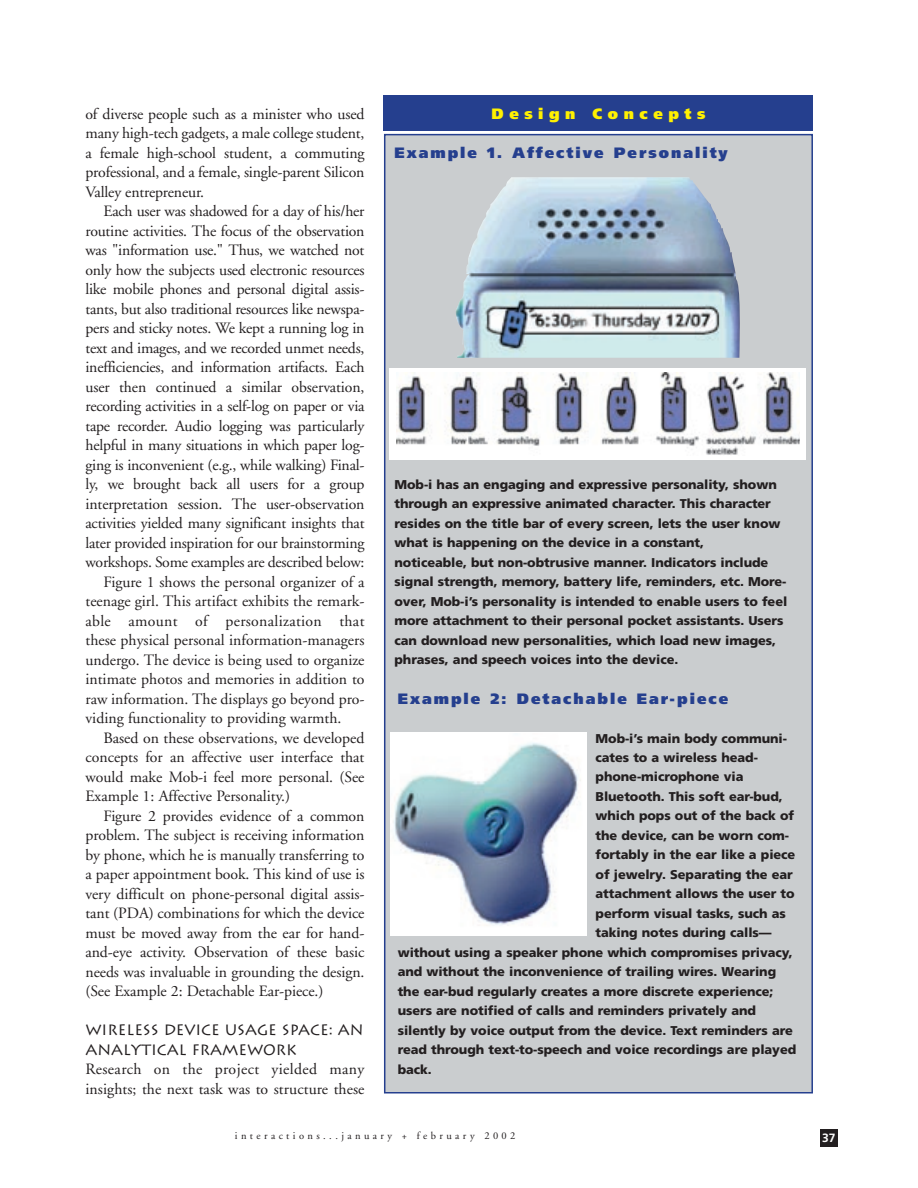
<style>
.page{position:relative;width:918px;height:1188px;background:#fff}
.page>*{position:absolute;margin:0;border:0;box-sizing:border-box;transform-origin:0 0}
.t1{font:15.75px/19.5px "Adobe Garamond";letter-spacing:-.005em;color:#231f20;text-align:justify}
.t2{font:15.75px "Adobe Garamond";letter-spacing:.02em;color:#231f20}
.t3{font:900 15px "Frutiger";letter-spacing:.135em;color:#253f8e}
.t4{font:15px/19.5px "Lithos";color:#231f20}
.t5{font:900 15px "Frutiger";letter-spacing:.37em;color:#fff101}
.t6{font:900 12.75px/19.5px "Frutiger";letter-spacing:-.005em;color:#231f20}
.t7{font:700 12px "Frutiger";color:#fff}
.t8{font:10.5px "Adobe Garamond";letter-spacing:.325em;color:#231f20}
</style>
<div class="page">
<div style="left:820px;top:1130px;width:18px;height:18px;background:#231f20"></div>
<div style="left:384px;top:95px;width:429px;height:36px;background:#253f8e"></div>
<div style="left:385px;top:135px;width:427px;height:958px;background:#cacdcf"></div>
<div style="left:384px;top:134px;width:429px;height:960px;border:2px solid #253f8e"></div>
<img style="left:456px;top:177px;width:284px;height:181px">
<div style="left:389px;top:368px;width:417px;height:91px;background:#fff"></div>
<img style="left:397px;top:372px;width:402px;height:83px">
<div style="left:390px;top:733px;width:197px;height:203px;background:#fff"></div>
<img style="left:393px;top:742px;width:188px;height:184px">
<p class="t1" style="left:86px;top:105px;width:281px">of diverse people such as a minister who used many high-tech gadgets, a male college student, a female high-school student, a commuting professional, and a female, single-parent Silicon Valley entrepreneur.</p>
<p class="t1" style="left:104px;top:203px;width:262px">Each user was shadowed for a day of his/her</p>
<p class="t1" style="left:86px;top:222px;width:281px">routine activities. The focus of the observation</p>
<p class="t1" style="left:86px;top:242px;width:280px">was "information use." Thus, we watched not</p>
<p class="t1" style="left:86px;top:261px;width:280px">only how the subjects used electronic resources</p>
<p class="t1" style="left:86px;top:281px;width:281px">like mobile phones and personal digital assis-</p>
<p class="t1" style="left:86px;top:300px;width:281px">tants, but also traditional resources like newspa-</p>
<p class="t1" style="left:86px;top:320px;width:280px">pers and sticky notes. We kept a running log in</p>
<p class="t1" style="left:86px;top:339px;width:280px">text and images, and we recorded unmet needs,</p>
<p class="t1" style="left:86px;top:359px;width:281px">inefficiencies, and information artifacts. Each</p>
<p class="t1" style="left:86px;top:378px;width:280px">user then continued a similar observation,</p>
<p class="t1" style="left:86px;top:398px;width:281px">recording activities in a self-log on paper or via</p>
<p class="t1" style="left:86px;top:417px;width:281px">tape recorder. Audio logging was particularly</p>
<p class="t1" style="left:86px;top:437px;width:281px">helpful in many situations in which paper log-</p>
<p class="t1" style="left:86px;top:456px;width:281px">ging is inconvenient (e.g., while walking) Final-</p>
<p class="t1" style="left:86px;top:476px;width:281px">ly, we brought back all users for a group</p>
<p class="t1" style="left:86px;top:495px;width:281px">interpretation session. The user-observation</p>
<p class="t1" style="left:86px;top:515px;width:281px">activities yielded many significant insights that</p>
<p class="t1" style="left:86px;top:534px;width:281px">later provided inspiration for our brainstorming</p>
<p class="t1" style="left:86px;top:554px;width:281px">workshops. Some examples are described below:</p>
<p class="t1" style="left:104px;top:573px;width:263px">Figure 1 shows the personal organizer of a</p>
<p class="t1" style="left:86px;top:593px;width:281px">teenage girl. This artifact exhibits the remark-</p>
<p class="t2" style="left:86px;top:614px;width:281px">able amount of personalization that</p>
<p class="t1" style="left:86px;top:632px;width:281px">these physical personal information-managers</p>
<p class="t1" style="left:86px;top:651px;width:281px">undergo. The device is being used to organize</p>
<p class="t1" style="left:86px;top:671px;width:281px">intimate photos and memories in addition to</p>
<p class="t1" style="left:86px;top:690px;width:281px">raw information. The displays go beyond pro-</p>
<p class="t1" style="left:86px;top:710px;width:258px">viding functionality to providing warmth.</p>
<p class="t1" style="left:104px;top:729px;width:262px">Based on these observations, we developed</p>
<p class="t1" style="left:86px;top:749px;width:281px">concepts for an affective user interface that</p>
<p class="t1" style="left:86px;top:768px;width:281px">would make Mob-i feel more personal. (See</p>
<p class="t1" style="left:86px;top:788px;width:206px">Example 1: Affective Personality.)</p>
<p class="t1" style="left:104px;top:807px;width:263px">Figure 2 provides evidence of a common</p>
<p class="t1" style="left:86px;top:827px;width:281px">problem. The subject is receiving information</p>
<p class="t1" style="left:86px;top:846px;width:280px">by phone, which he is manually transferring to</p>
<p class="t1" style="left:86px;top:866px;width:280px">a paper appointment book. This kind of use is</p>
<p class="t1" style="left:86px;top:885px;width:281px">very difficult on phone-personal digital assis-</p>
<p class="t1" style="left:86px;top:905px;width:281px">tant (PDA) combinations for which the device</p>
<p class="t1" style="left:86px;top:924px;width:280px">must be moved away from the ear for hand-</p>
<p class="t1" style="left:86px;top:944px;width:280px">and-eye activity. Observation of these basic</p>
<p class="t1" style="left:86px;top:963px;width:280px">needs was invaluable in grounding the design.</p>
<p class="t1" style="left:86px;top:983px;width:239px">(See Example 2: Detachable Ear-piece.)</p>
<p class="t4" style="left:86px;top:1020px;width:279px">WIRELESS DEVICE USAGE SPACE: AN<br>ANALYTICAL FRAMEWORK</p>
<p class="t1" style="left:86px;top:1061px;width:281px">Research on the project yielded many insights; the next task was to structure these</p>
<p class="t5" style="left:492px;top:107px;width:215px">Design Concepts</p>
<p class="t3" style="left:394px;top:146px;width:335px">Example 1. Affective Personality</p>
<p class="t6" style="left:394px;top:476px;width:394px">Mob-i has an engaging and expressive personality, shown through an expressive animated character. This character resides on the title bar of every screen, lets the user know what is happening on the device in a constant,<br>noticeable, but non-obtrusive manner. Indicators include signal strength, memory, battery life, reminders, etc. More&shy;over, Mob-i’s personality is intended to enable users to feel more attachment to their personal pocket assistants. Users can download new personalities, which load new images, phrases, and speech voices into the device.</p>
<p class="t3" style="left:398px;top:692px;width:332px">Example 2: Detachable Ear-piece</p>
<p class="t6" style="left:596px;top:729px;width:193px">Mob-i’s main body communi-</p>
<p class="t6" style="left:596px;top:749px;width:164px">cates to a wireless head-</p>
<p class="t6" style="left:596px;top:768px;width:149px">phone-microphone via</p>
<p class="t6" style="left:596px;top:788px;width:189px">Bluetooth. This soft ear-bud,</p>
<p class="t6" style="left:596px;top:807px;width:200px">which pops out of the back of</p>
<p class="t6" style="left:596px;top:827px;width:195px">the device, can be worn com-</p>
<p class="t6" style="left:596px;top:846px;width:201px">fortably in the ear like a piece</p>
<p class="t6" style="left:596px;top:866px;width:199px">of jewelry. Separating the ear</p>
<p class="t6" style="left:596px;top:885px;width:201px">attachment allows the user to</p>
<p class="t6" style="left:596px;top:905px;width:192px">perform visual tasks, such as</p>
<p class="t6" style="left:596px;top:924px;width:178px">taking notes during calls—</p>
<p class="t6" style="left:398px;top:944px;width:397px">without using a speaker phone which compromises privacy,</p>
<p class="t6" style="left:398px;top:963px;width:380px">and without the inconvenience of trailing wires. Wearing</p>
<p class="t6" style="left:398px;top:983px;width:377px">the ear-bud regularly creates a more discrete experience;</p>
<p class="t6" style="left:398px;top:1002px;width:360px">users are notified of calls and reminders privately and</p>
<p class="t6" style="left:398px;top:1022px;width:397px">silently by voice output from the device. Text reminders are</p>
<p class="t6" style="left:398px;top:1041px;width:400px">read through text-to-speech and voice recordings are played</p>
<p class="t6" style="left:398px;top:1061px;width:36px">back.</p>
<p class="t8" style="left:235px;top:1131px;width:282px">interactions...january + february 2002</p>
<p class="t7" style="left:822px;top:1133px;width:15px">37</p>
</div>
